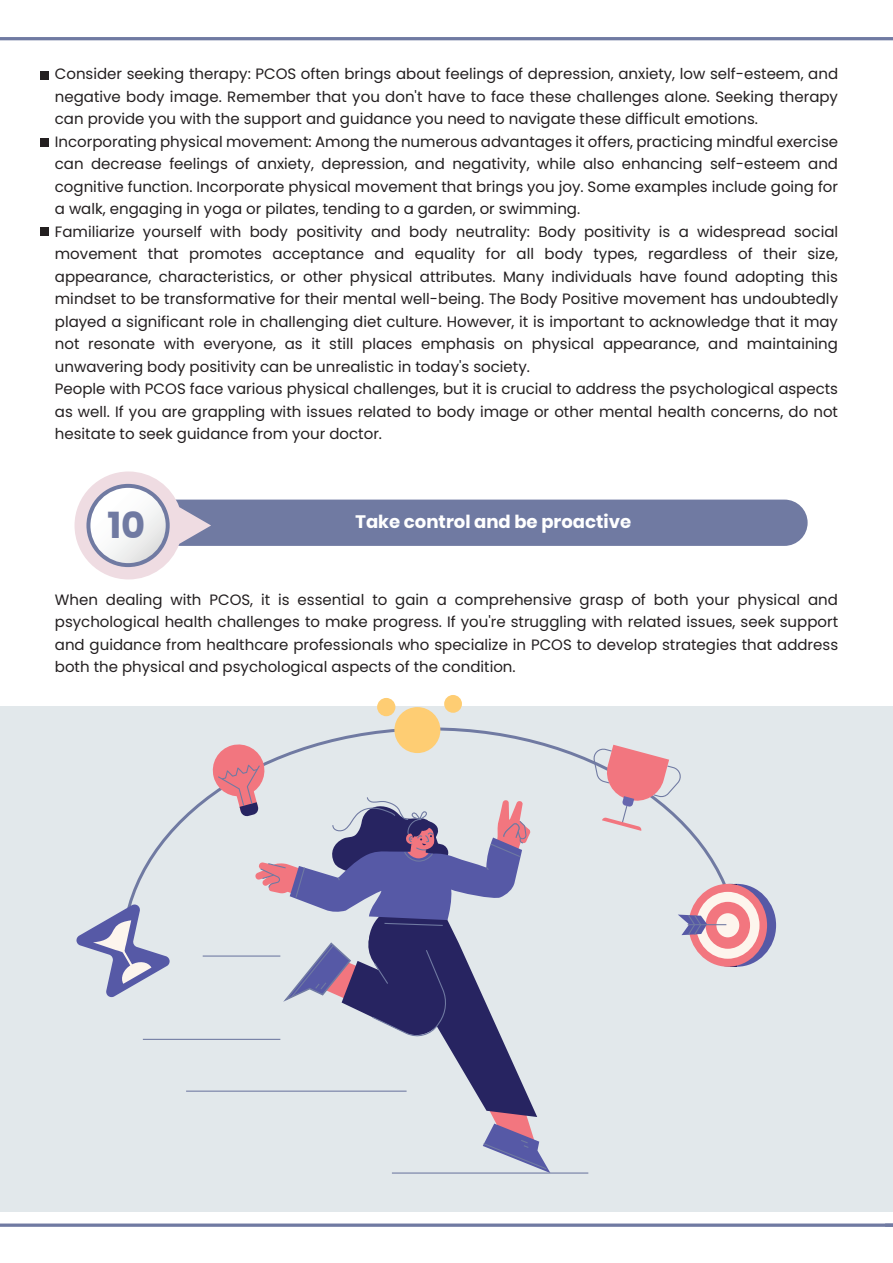
<style>
.page{position:relative;width:893px;height:1263px;background:#fff}
.page>*{position:absolute;margin:0;border:0;box-sizing:border-box;transform-origin:0 0}
.t1{font:700 37.2px "Poppins";color:#707aa2}
.t2{font:700 18px "Poppins";color:#fff}
.t3{font:15px/22.5px "Poppins";color:#231f20;text-align:justify}
</style>
<div class="page">
<div style="left:0;top:706px;width:893px;height:505px;background:#e2e8eb"></div>
<hr style="left:0;top:37px;width:893px;height:3px;background:#707aa2">
<svg style="left:0;top:1223px;width:893px;height:4px;background:#8991b2"></svg>
<div style="left:91px;top:500px;width:717px;height:46px;background:#707aa2;border-radius:23px"></div>
<svg style="left:75px;top:471px;width:136px;height:108px"></svg>
<svg style="left:86px;top:484px;width:84px;height:83px"></svg>
<svg style="left:90px;top:488px;width:76px;height:75px"></svg>
<hr style="left:392px;top:1172px;width:196px;height:1px;background:#707aa2">
<hr style="left:186px;top:1090px;width:221px;height:2px;background:#707aa2">
<hr style="left:143px;top:1039px;width:137px;height:1px;background:#707aa2">
<hr style="left:203px;top:955px;width:77px;height:1px;background:#707aa2">
<svg style="left:128px;top:727px;width:611px;height:225px"></svg>
<svg style="left:76px;top:904px;width:94px;height:93px"></svg>
<div style="left:394px;top:707px;width:46px;height:46px;background:#fecd73;border-radius:50%"></div>
<div style="left:444px;top:695px;width:18px;height:18px;background:#fecd73;border-radius:50%"></div>
<svg style="left:210px;top:742px;width:340px;height:431px"></svg>
<svg style="left:593px;top:745px;width:89px;height:86px"></svg>
<div style="left:698px;top:884px;width:78px;height:83px;background:#5659a6;border-radius:50%"></div>
<div style="left:689px;top:884px;width:78px;height:83px;background:#f2767f;border-radius:50%"></div>
<div style="left:696px;top:892px;width:63px;height:67px;background:#fdf5ed;border-radius:50%"></div>
<div style="left:706px;top:902px;width:44px;height:47px;background:#f2767f;border-radius:50%"></div>
<div style="left:716px;top:913px;width:23px;height:24px;background:#fdf5ed;border-radius:50%"></div>
<hr style="left:688px;top:924px;width:38px;height:1px;background:#707aa2">
<svg style="left:678px;top:914px;width:29px;height:22px"></svg>
<div style="left:377px;top:698px;width:18px;height:18px;background:#fecd73;border-radius:50%"></div>
<div style="left:40px;top:138px;width:8px;height:9px;background:#231f20"></div>
<div style="left:40px;top:71px;width:8px;height:8px;background:#231f20"></div>
<div style="left:40px;top:227px;width:8px;height:9px;background:#231f20"></div>
<p class="t3" style="left:55px;top:63px;width:785px;text-align:left">Consider seeking therapy: PCOS often brings about feelings of depression, anxiety, low self-esteem, and negative body image. Remember that you don't have to face these challenges alone. Seeking therapy can provide you with the support and guidance you need to navigate these difficult emotions.<br>Incorporating physical movement: Among the numerous advantages it offers, practicing mindful exercise can decrease feelings of anxiety, depression, and negativity, while also enhancing self-esteem and cognitive function. Incorporate physical movement that brings you joy. Some examples include going for a walk, engaging in yoga or pilates, tending to a garden, or swimming.<br>Familiarize yourself with body positivity and body neutrality: Body positivity is a widespread social movement that promotes acceptance and equality for all body types, regardless of their size, appearance, characteristics, or other physical attributes. Many individuals have found adopting this mindset to be transformative for their mental well-being. The Body Positive movement has undoubtedly played a significant role in challenging diet culture. However, it is important to acknowledge that it may not resonate with everyone, as it still places emphasis on physical appearance, and maintaining unwavering body positivity can be unrealistic in today's society.<br>People with PCOS face various physical challenges, but it is crucial to address the psychological aspects as well. If you are grappling with issues related to body image or other mental health concerns, do not hesitate to seek guidance from your doctor.</p>
<h1 class="t1" style="left:108px;top:504px;width:39px">10</h1>
<p class="t2" style="left:356px;top:511px;width:277px">Take control and be proactive</p>
<p class="t3" style="left:55px;top:588px;width:785px">When dealing with PCOS, it is essential to gain a comprehensive grasp of both your physical and psychological health challenges to make progress. If you're struggling with related issues, seek support and guidance from healthcare professionals who specialize in PCOS to develop strategies that address both the physical and psychological aspects of the condition.</p>
</div>
